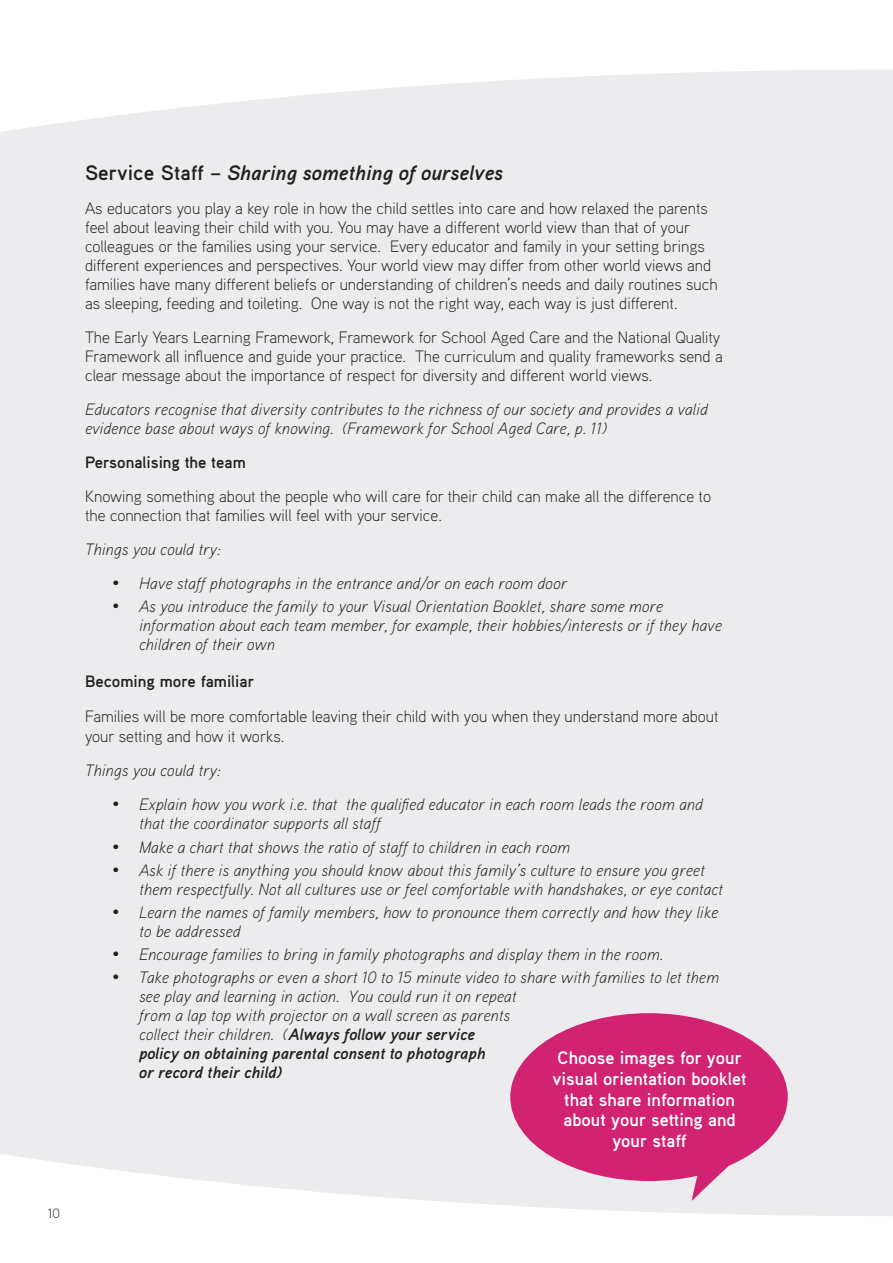
<style>
.page{position:relative;width:893px;height:1263px;background:#fff}
.page>*{position:absolute;margin:0;border:0;box-sizing:border-box;transform-origin:0 0}
.t1{font:italic 700 21px "Aaux Pro";color:#231f20}
.t2{font:700 18px/20.7px "Aaux Pro";color:#fff;text-align:center}
.t3{font:italic 300 16.5px/19px "Aaux Pro";color:#231f20}
.t4{font:300 16.5px/18.9px "Aaux Pro";color:#231f20}
.t5{font:700 16.5px "Aaux Pro";color:#231f20}
.t6{font:300 13.5px "Aaux Pro";color:#231f20}
.s1{font-style:normal}
.s2{font-weight:700}
</style>
<div class="page">
<div style="left:0;top:70px;width:893px;height:459px;background:#ececee"></div>
<div style="left:0;top:529px;width:893px;height:687px;background:#ececee"></div>
<svg style="left:510px;top:1013px;width:278px;height:189px;background:#d95e96"></svg>
<p class="t6" style="left:48px;top:1205px;width:14px">10</p>
<p class="t1" style="left:85px;top:159px;width:420px"><span class="s1">Service Staff –</span> Sharing something of ourselves</p>
<p class="t4" style="left:85px;top:199px;width:634px">As educators you play a key role in how the child settles into care and how relaxed the parents feel about leaving their child with you. You may have a different world view than that of your colleagues or the families using your service. Every educator and family in your setting brings different experiences and perspectives. Your world view may differ from other world views and families have many different beliefs or understanding of children’s needs and daily routines such as sleeping, feeding and toileting. One way is not the right way, each way is just different.</p>
<p class="t4" style="left:85px;top:327px;width:639px">The Early Years Learning Framework, Framework for School Aged Care and the National Quality<br>Framework all influence and guide your practice. The curriculum and quality frameworks send a clear message about the importance of respect for diversity and different world views.</p>
<p class="t3" style="left:85px;top:399px;width:624px">Educators recognise that diversity contributes to the richness of our society and provides a valid evidence base about ways of knowing. (Framework for School Aged Care, p. 11)</p>
<p class="t5" style="left:85px;top:452px;width:162px">Personalising the team</p>
<p class="t4" style="left:85px;top:486px;width:627px">Knowing something about the people who will care for their child can make all the difference to the connection that families will feel with your service.</p>
<p class="t3" style="left:85px;top:539px;width:137px">Things you could try:</p>
<p class="t3" style="left:112px;top:573px;width:457px">• Have staff photographs in the entrance and/or on each room door</p>
<p class="t3" style="left:139px;top:596px;width:585px;text-indent:-27px">• As you introduce the family to your Visual Orientation Booklet, share some more information about each team member, for example, their hobbies/interests or if they have children of their own</p>
<p class="t5" style="left:85px;top:671px;width:171px">Becoming more familiar</p>
<p class="t4" style="left:85px;top:706px;width:635px;line-height:19.8px">Families will be more comfortable leaving their child with you when they understand more about your setting and how it works.</p>
<p class="t3" style="left:85px;top:761px;width:137px">Things you could try:</p>
<p class="t3" style="left:139px;top:794px;width:565px;text-indent:-27px">• Explain how you work i.e. that the qualified educator in each room leads the room and that the coordinator supports all staff</p>
<p class="t3" style="left:112px;top:837px;width:460px">• Make a chart that shows the ratio of staff to children in each room</p>
<p class="t3" style="left:139px;top:860px;width:585px;text-indent:-27px">• Ask if there is anything you should know about this family’s culture to ensure you greet them respectfully. Not all cultures use or feel comfortable with handshakes, or eye contact</p>
<p class="t3" style="left:139px;top:902px;width:581px;text-indent:-27px">• Learn the names of family members, how to pronounce them correctly and how they like to be addressed</p>
<p class="t3" style="left:112px;top:944px;width:553px">• Encourage families to bring in family photographs and display them in the room.</p>
<p class="t3" style="left:139px;top:968px;width:582px;text-indent:-27px">• Take photographs or even a short 10 to 15 minute video to share with families to let them see play and learning in action. You could run it on repeat<br>from a lap top with projector on a wall screen as parents<br>collect their children. (<span class="s2">Always follow your service<br>policy on obtaining parental consent to photograph<br>or record their child)</span></p>
<p class="t2" style="left:552px;top:1047px;width:196px">Choose images for your visual orientation booklet that share information about your setting and your staff</p>
</div>
